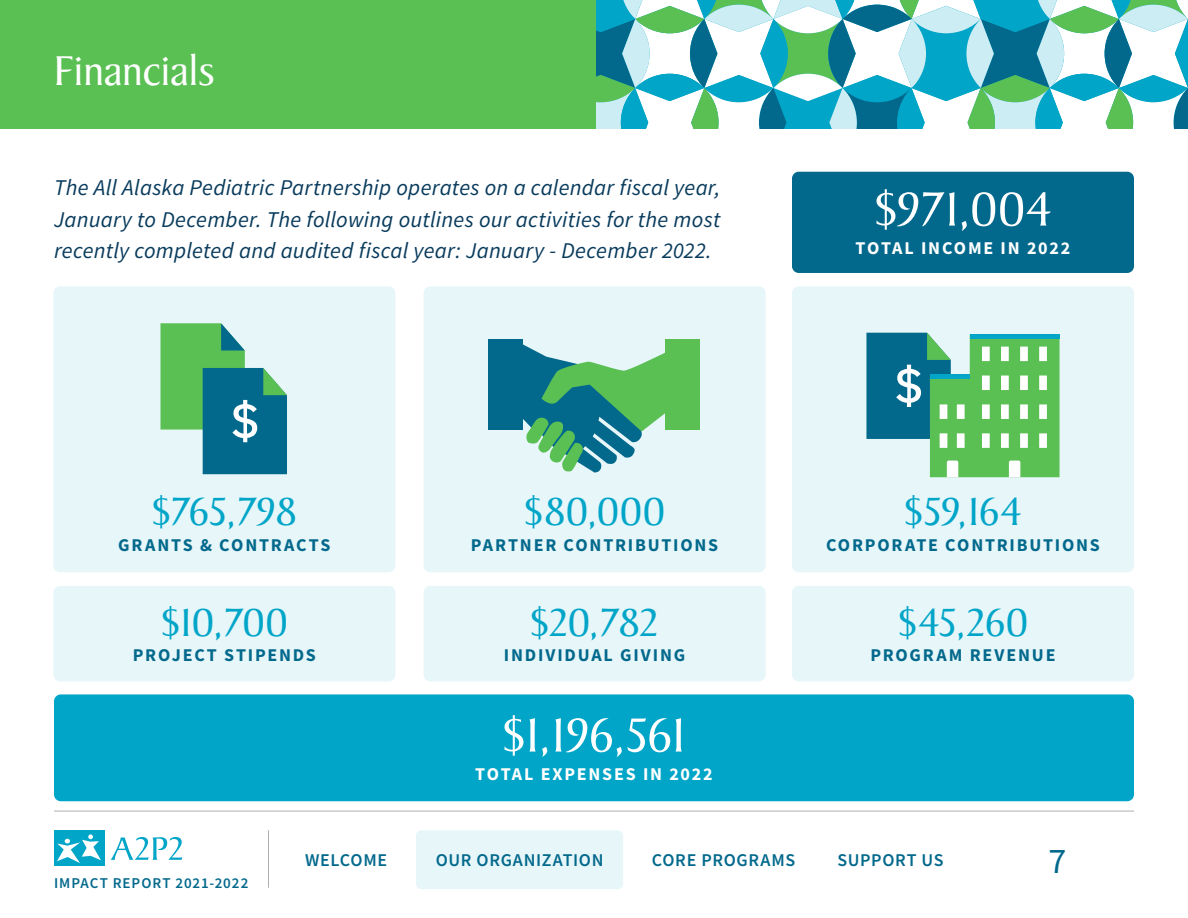
<style>
.page{position:relative;width:1188px;height:918px;background:#fff}
.page>*{position:absolute;margin:0;border:0;box-sizing:border-box;transform-origin:0 0}
.t1{font:51px "Baker Signet Std";color:#fff}
.t2{font:45px "Baker Signet Std";letter-spacing:-.015em;color:#fff}
.t3{font:42px "Baker Signet Std";color:#00a5c8}
.t4{font:36px "Source Sans Pro";color:#03698c}
.t5{font:italic 22.5px/31.5px "Source Sans Pro";letter-spacing:.01em;color:#093b5c;text-align:justify}
.t6{font:700 18px "Source Sans Pro";letter-spacing:.1em;color:#03698c}
.t7{font:600 18px "Source Sans Pro";letter-spacing:.035em;color:#03698c}
.t8{font:700 18px "Source Sans Pro";letter-spacing:.1em;color:#fff}
.t9{font:600 15px "Source Sans Pro";letter-spacing:.06em;color:#03698c}
</style>
<div class="page">
<div style="left:0;top:0;width:1188px;height:128px;background:#5bc054"></div>
<svg style="left:597px;top:0;width:591px;height:128px;background:#7fc8ca"></svg>
<div style="left:792px;top:172px;width:342px;height:101px;background:#03698c;border-radius:7px"></div>
<div style="left:792px;top:286px;width:342px;height:286px;background:#e6f6f9;border-radius:7px"></div>
<div style="left:53px;top:586px;width:342px;height:95px;background:#e6f6f9;border-radius:7px"></div>
<div style="left:424px;top:286px;width:342px;height:286px;background:#e6f6f9;border-radius:7px"></div>
<div style="left:792px;top:586px;width:342px;height:95px;background:#e6f6f9;border-radius:7px"></div>
<div style="left:54px;top:694px;width:1080px;height:107px;background:#00a5c8;border-radius:7px"></div>
<div style="left:53px;top:286px;width:342px;height:286px;background:#e6f6f9;border-radius:7px"></div>
<div style="left:424px;top:586px;width:342px;height:95px;background:#e6f6f9;border-radius:7px"></div>
<svg style="left:161px;top:323px;width:126px;height:151px"></svg>
<div style="left:665px;top:339px;width:35px;height:91px;background:#5bc054"></div>
<div style="left:488px;top:339px;width:35px;height:91px;background:#03698c"></div>
<svg style="left:523px;top:344px;width:142px;height:129px"></svg>
<svg style="left:866px;top:333px;width:194px;height:144px;background:#68b98c"></svg>
<div style="left:416px;top:830px;width:207px;height:59px;background:#e6f6f9;border-radius:5px"></div>
<svg style="left:111px;top:837px;width:71px;height:23px"></svg>
<div style="left:54px;top:831px;width:51px;height:35px;background:#00a5c8"></div>
<svg style="left:57px;top:834px;width:44px;height:29px"></svg>
<hr style="left:54px;top:811px;width:1080px;height:1px;background:#b0b0b0">
<hr style="left:268px;top:830px;width:1px;height:58px;background:#b0b0b0">
<h2 class="t2" style="left:54px;top:47px;width:163px">Financials</h2>
<p class="t5" style="left:54px;top:172px;width:668px">The All Alaska Pediatric Partnership operates on a calendar fiscal year, January to December. The following outlines our activities for the most recently completed and audited fiscal year: January - December 2022.</p>
<h1 class="t1" style="left:874px;top:182px;width:179px">$971,004</h1>
<p class="t8" style="left:856px;top:236px;width:216px">TOTAL INCOME IN 2022</p>
<h3 class="t3" style="left:152px;top:489px;width:147px">$765,798</h3>
<p class="t6" style="left:118px;top:532px;width:214px">GRANTS &amp; CONTRACTS</p>
<h3 class="t3" style="left:161px;top:600px;width:128px">$10,700</h3>
<p class="t6" style="left:133px;top:643px;width:184px">PROJECT STIPENDS</p>
<h3 class="t3" style="left:524px;top:489px;width:142px">$80,000</h3>
<p class="t6" style="left:471px;top:532px;width:249px">PARTNER CONTRIBUTIONS</p>
<h3 class="t3" style="left:530px;top:600px;width:130px">$20,782</h3>
<p class="t6" style="left:504px;top:643px;width:183px">INDIVIDUAL GIVING</p>
<h1 class="t1" style="left:502px;top:708px;width:185px">$1,196,561</h1>
<p class="t8" style="left:475px;top:762px;width:239px">TOTAL EXPENSES IN 2022</p>
<h3 class="t3" style="left:904px;top:489px;width:119px">$59,164</h3>
<p class="t6" style="left:826px;top:532px;width:275px">CORPORATE CONTRIBUTIONS</p>
<h3 class="t3" style="left:898px;top:600px;width:131px">$45,260</h3>
<p class="t6" style="left:870px;top:643px;width:187px">PROGRAM REVENUE</p>
<p class="t9" style="left:54px;top:873px;width:196px">IMPACT REPORT 2021-2022</p>
<p class="t7" style="left:305px;top:849px;width:84px">WELCOME</p>
<p class="t7" style="left:436px;top:849px;width:169px">OUR ORGANIZATION</p>
<p class="t7" style="left:652px;top:849px;width:145px">CORE PROGRAMS</p>
<p class="t7" style="left:837px;top:849px;width:108px">SUPPORT US</p>
<h3 class="t4" style="left:1049px;top:838px;width:19px">7</h3>
</div>
